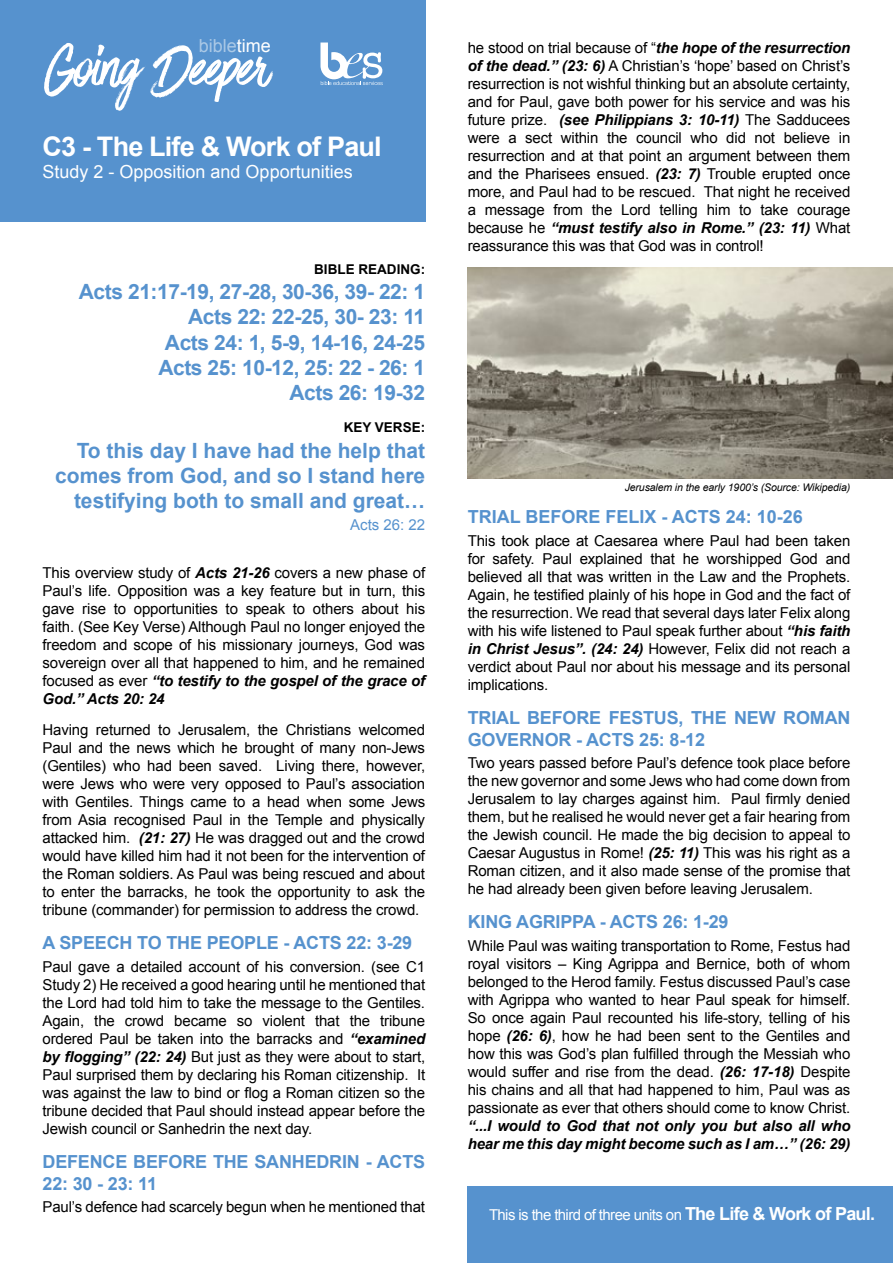
<style>
.page{position:relative;width:893px;height:1263px;background:#fff}
.page>*{position:absolute;margin:0;border:0;box-sizing:border-box;transform-origin:0 0}
.t1{font:66px "Have Heart One";letter-spacing:-.01em;color:#fff}
.t2{font:700 27px "Arial";letter-spacing:-.03em;color:#fff}
.t3{font:700 21px/25.2px "Arial";letter-spacing:-.02em;color:#5692ce;text-align:right}
.t4{font:700 21px/25.2px "Arial";color:#5692ce;text-align:right}
.t5{font:700 18px/21.6px "Arial";letter-spacing:-.01em;color:#5692ce}
.t6{font:18px "Arial";color:#fff}
.t7{font:18px "Arial";color:#abc9e6}
.t8{font:15px/18px "Arial";letter-spacing:-.01em;color:#000;text-align:justify}
.t9{font:italic 700 15px/18px "Arial";letter-spacing:-.01em;color:#000}
.t10{font:15px "Arial";letter-spacing:-.04em;color:#fff}
.t11{font:15px "Arial";color:#5692ce}
.t12{font:700 13.5px "Arial";color:#000}
.t13{font:italic 10.5px "Arial";letter-spacing:-.01em;color:#000}
.s1{color:#fff}
.s2{font-weight:700;font-style:italic}
.s3{font-weight:700;font-size:18px}
</style>
<div class="page">
<div style="left:0;top:0;width:425px;height:222px;background:#5692ce"></div>
<svg style="left:320px;top:43px;width:63px;height:42px"></svg>
<div style="left:468px;top:1186px;width:425px;height:77px;background:#5692ce"></div>
<img style="left:468px;top:268px;width:425px;height:211px">
<p class="t7" style="left:199px;top:34px;width:74px">bible<span class="s1">time</span></p>
<h1 class="t1" style="left:45px;top:32px;width:225px">Going Deeper</h1>
<h2 class="t2" style="left:43px;top:129px;width:341px">C3 - The Life &amp; Work of Paul</h2>
<p class="t6" style="left:43px;top:160px;width:312px">Study 2 - Opposition and Opportunities</p>
<p class="t12" style="left:314px;top:260px;width:112px">BIBLE READING:</p>
<h3 class="t3" style="left:79px;top:280px;width:348px">Acts 21:17-19, 27-28, 30-36, 39- 22: 1<br>Acts 22: 22-25, 30- 23: 11<br>Acts 24: 1, 5-9, 14-16, 24-25<br>Acts 25: 10-12, 25: 22 - 26: 1<br>Acts 26: 19-32</h3>
<p class="t12" style="left:344px;top:419px;width:83px">KEY VERSE:</p>
<h3 class="t4" style="left:55px;top:438px;width:371px">To this day I have had the help that comes from God, and so I stand here testifying both to small and great…</h3>
<p class="t11" style="left:350px;top:514px;width:77px">Acts 26: 22</p>
<p class="t8" style="left:43px;top:564px;width:384px">This overview study of <span class="s2">Acts 21-26</span> covers a new phase of Paul’s life. Opposition was a key feature but in turn, this gave rise to opportunities to speak to others about his faith. (See Key Verse) Although Paul no longer enjoyed the freedom and scope of his missionary journeys, God was sovereign over all that happened to him, and he remained focused as ever <span class="s2">“to testify to the gospel of the grace of God.” Acts 20: 24</span></p>
<p class="t8" style="left:43px;top:721px;width:384px">Having returned to Jerusalem, the Christians welcomed Paul and the news which he brought of many non-Jews (Gentiles) who had been saved. Living there, however, were Jews who were very opposed to Paul’s association with Gentiles. Things came to a head when some Jews from Asia recognised Paul in the Temple and physically attacked him. <span class="s2">(21: 27)</span> He was dragged out and the crowd would have killed him had it not been for the intervention of the Roman soldiers. As Paul was being rescued and about to enter the barracks, he took the opportunity to ask the tribune (commander) for permission to address the crowd.</p>
<p class="t5" style="left:43px;top:933px;width:371px">A SPEECH TO THE PEOPLE - ACTS 22: 3-29</p>
<p class="t8" style="left:43px;top:958px;width:384px">Paul gave a detailed account of his conversion. (see C1<br>Study 2) He received a good hearing until he mentioned that the Lord had told him to take the message to the Gentiles.<br>Again, the crowd became so violent that the tribune ordered Paul be taken into the barracks and <span class="s2">“examined by flogging” (22: 24)</span> But just as they were about to start, Paul surprised them by declaring his Roman citizenship. It was against the law to bind or flog a Roman citizen so the tribune decided that Paul should instead appear before the Jewish council or Sanhedrin the next day.</p>
<p class="t5" style="left:43px;top:1151px;width:384px">DEFENCE BEFORE THE SANHEDRIN - ACTS<br>22: 30 - 23: 11</p>
<p class="t8" style="left:43px;top:1198px;width:384px">Paul’s defence had scarcely begun when he mentioned that</p>
<p class="t8" style="left:468px;top:39px;width:384px">he stood on trial because of “<span class="s2">the hope of the resurrection of the dead.” (23: 6)</span> A Christian’s ‘hope’ based on Christ’s resurrection is not wishful thinking but an absolute certainty, and for Paul, gave both power for his service and was his future prize. <span class="s2">(see Philippians 3: 10-11)</span> The Sadducees were a sect within the council who did not believe in resurrection and at that point an argument between them and the Pharisees ensued. <span class="s2">(23: 7)</span> Trouble erupted once more, and Paul had to be rescued. That night he received a message from the Lord telling him to take courage because he <span class="s2">“must testify also in Rome.” (23: 11)</span> What reassurance this was that God was in control!</p>
<p class="t13" style="left:625px;top:480px;width:227px">Jerusalem in the early 1900’s (Source: Wikipedia)</p>
<p class="t5" style="left:468px;top:507px;width:337px">TRIAL BEFORE FELIX - ACTS 24: 10-26</p>
<p class="t8" style="left:468px;top:532px;width:384px">This took place at Caesarea where Paul had been taken for safety. Paul explained that he worshipped God and believed all that was written in the Law and the Prophets.<br>Again, he testified plainly of his hope in God and the fact of the resurrection. We read that several days later Felix along with his wife listened to Paul speak further about <span class="s2">“his faith in Christ Jesus”. (24: 24)</span> However, Felix did not reach a verdict about Paul nor about his message and its personal implications.</p>
<p class="t5" style="left:468px;top:707px;width:384px">TRIAL BEFORE FESTUS, THE NEW ROMAN<br>GOVERNOR - ACTS 25: 8-12</p>
<p class="t8" style="left:468px;top:754px;width:384px">Two years passed before Paul’s defence took place before the new governor and some Jews who had come down from Jerusalem to lay charges against him. Paul firmly denied them, but he realised he would never get a fair hearing from the Jewish council. He made the big decision to appeal to Caesar Augustus in Rome! <span class="s2">(25: 11)</span> This was his right as a Roman citizen, and it also made sense of the promise that he had already been given before leaving Jerusalem.</p>
<p class="t5" style="left:468px;top:912px;width:262px">KING AGRIPPA - ACTS 26: 1-29</p>
<p class="t8" style="left:468px;top:936px;width:384px">While Paul was waiting transportation to Rome, Festus had royal visitors – King Agrippa and Bernice, both of whom belonged to the Herod family. Festus discussed Paul’s case with Agrippa who wanted to hear Paul speak for himself.<br>So once again Paul recounted his life-story, telling of his hope <span class="s2">(26: 6)</span>, how he had been sent to the Gentiles and how this was God’s plan fulfilled through the Messiah who would suffer and rise from the dead. <span class="s2">(26: 17-18)</span> Despite his chains and all that had happened to him, Paul was as passionate as ever that others should come to know Christ.</p>
<p class="t9" style="left:468px;top:1117px;width:384px">“...I would to God that not only you but also all who hear me this day might become such as I am…” (26: 29)</p>
<p class="t10" style="left:489px;top:1205px;width:388px">This is the third of three units on <span class="s3">The Life &amp; Work of Paul.</span></p>
</div>
